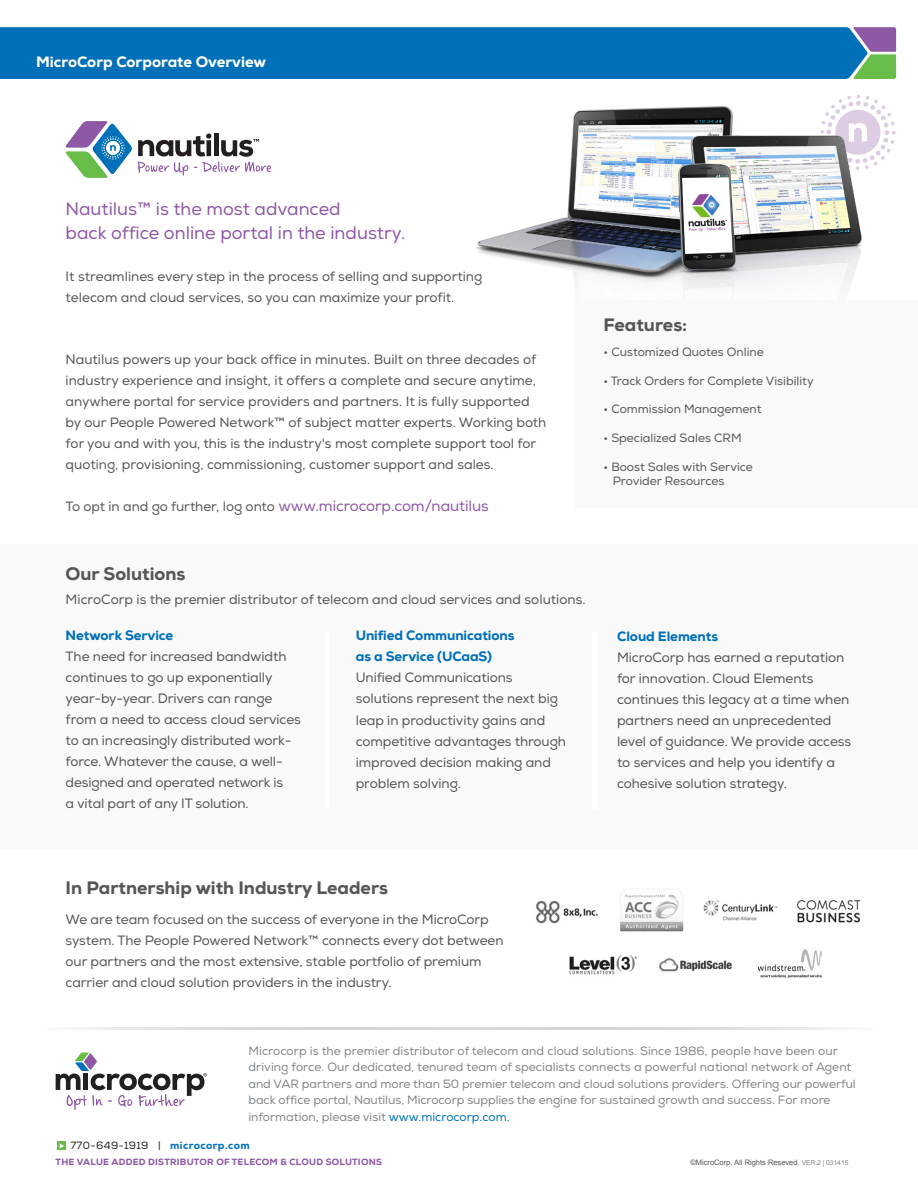
<style>
.page{position:relative;width:918px;height:1188px;background:#fff}
.page>*{position:absolute;margin:0;border:0;box-sizing:border-box;transform-origin:0 0}
.t1{font:18px/24px "Nexa";color:#8e58a4}
.t2{font:800 18px "Nexa";color:#55565a}
.t3{font:800 15px "Nexa";color:#fff}
.t4{font:13.5px/21px "Nexa";letter-spacing:-.005em;color:#55565a}
.t5{font:800 13.5px/21px "Nexa";letter-spacing:-.005em;color:#0070b9}
.t6{font:12px/16.5px "Nexa";letter-spacing:-.005em;color:#7d868c}
.t7{font:12px/14.4px "Nexa";color:#55565a}
.t8{font:10.5px "Nexa";letter-spacing:.035em;color:#231f20}
.t9{font:800 9px "Nexa";letter-spacing:.025em;color:#8e58a4}
.t10{font:7.5px "Arial";color:#55565a}
.s1{font-size:15px;color:#8e58a4}
.s2{color:#0070b9}
.s3{font-weight:800;color:#0070b9}
.s4{font-size:6.75px;color:#7d868c}
</style>
<div class="page">
<img style="left:476px;top:106px;width:386px;height:187px">
<svg style="left:56px;top:1052px;width:151px;height:58px"></svg>
<svg style="left:74px;top:1027px;width:772px;height:3px;background:#dcdcdd"></svg>
<svg style="left:57px;top:1141px;width:9px;height:9px"></svg>
<svg style="left:60px;top:1143px;width:4px;height:5px"></svg>
<div style="left:0;top:27px;width:853px;height:52px;background:#0070b9"></div>
<svg style="left:853px;top:27px;width:43px;height:52px;background:#79938e"></svg>
<div style="left:575px;top:300px;width:343px;height:208px;background:#f9f9f9"></div>
<div style="left:0;top:544px;width:918px;height:305px;background:#f9f9f9"></div>
<div style="left:325px;top:632px;width:5px;height:177px;background:#fff"></div>
<hr style="left:592px;top:632px;width:4px;height:177px;background:#fff">
<svg style="left:820px;top:95px;width:76px;height:75px"></svg>
<svg style="left:65px;top:121px;width:67px;height:57px"></svg>
<svg style="left:138px;top:133px;width:133px;height:43px"></svg>
<img style="left:536px;top:901px;width:62px;height:23px">
<img style="left:703px;top:900px;width:75px;height:21px">
<img style="left:620px;top:889px;width:64px;height:43px">
<img style="left:797px;top:900px;width:64px;height:23px">
<img style="left:659px;top:958px;width:73px;height:14px">
<img style="left:569px;top:955px;width:68px;height:20px">
<img style="left:757px;top:949px;width:66px;height:29px">
<p class="t3" style="left:36px;top:52px;width:232px">MicroCorp Corporate Overview</p>
<h1 class="t1" style="left:66px;top:198px;width:341px">Nautilus™ is the most advanced<br>back office online portal in the industry.</h1>
<p class="t4" style="left:66px;top:267px;width:418px">It streamlines every step in the process of selling and supporting telecom and cloud services, so you can maximize your profit.</p>
<p class="t4" style="left:66px;top:349px;width:482px">Nautilus powers up your back office in minutes. Built on three decades of industry experience and insight, it offers a complete and secure anytime, anywhere portal for service providers and partners. It is fully supported by our People Powered Network™ of subject matter experts. Working both for you and with you, this is the industry's most complete support tool for quoting, provisioning, commissioning, customer support and sales.</p>
<p class="t4" style="left:66px;top:496px;width:425px">To opt in and go further, log onto <span class="s1">www.microcorp.com/nautilus</span></p>
<h1 class="t2" style="left:604px;top:313px;width:85px">Features:</h1>
<p class="t7" style="left:604px;top:345px;width:162px">• Customized Quotes Online</p>
<p class="t7" style="left:604px;top:373px;width:212px">• Track Orders for Complete Visibility</p>
<p class="t7" style="left:604px;top:402px;width:159px">• Commission Management</p>
<p class="t7" style="left:604px;top:431px;width:140px">• Specialized Sales CRM</p>
<p class="t7" style="left:613px;top:460px;width:142px;text-indent:-9px">• Boost Sales with Service<br>Provider Resources</p>
<h1 class="t2" style="left:66px;top:563px;width:121px">Our Solutions</h1>
<p class="t4" style="left:66px;top:589px;width:522px">MicroCorp is the premier distributor of telecom and cloud services and solutions.</p>
<p class="t5" style="left:66px;top:625px;width:109px">Network Service</p>
<p class="t4" style="left:66px;top:647px;width:237px">The need for increased bandwidth continues to go up exponentially year-by-year. Drivers can range from a need to access cloud services to an increasingly distributed work&shy;force. Whatever the cause, a well&shy;designed and operated network is<br>a vital part of any IT solution.</p>
<p class="t5" style="left:356px;top:625px;width:160px">Unified Communications as a Service (UCaaS)</p>
<p class="t4" style="left:356px;top:668px;width:212px">Unified Communications solutions represent the next big leap in productivity gains and competitive advantages through improved decision making and problem solving.</p>
<p class="t5" style="left:617px;top:625px;width:103px">Cloud Elements</p>
<p class="t4" style="left:617px;top:647px;width:236px">MicroCorp has earned a reputation for innovation. Cloud Elements continues this legacy at a time when partners need an unprecedented level of guidance. We provide access to services and help you identify a cohesive solution strategy.</p>
<h1 class="t2" style="left:66px;top:876px;width:324px">In Partnership with Industry Leaders</h1>
<p class="t4" style="left:66px;top:909px;width:440px">We are team focused on the success of everyone in the MicroCorp system. The People Powered Network™ connects every dot between our partners and the most extensive, stable portfolio of premium carrier and cloud solution providers in the industry.</p>
<p class="t6" style="left:248px;top:1043px;width:609px">Microcorp is the premier distributor of telecom and cloud solutions. Since 1986, people have been our driving force. Our dedicated, tenured team of specialists connects a powerful national network of Agent and VAR partners and more than 50 premier telecom and cloud solutions providers. Offering our powerful back office portal, Nautilus, Microcorp supplies the engine for sustained growth and success. For more information, please visit <span class="s2">www.microcorp.com.</span></p>
<p class="t8" style="left:70px;top:1139px;width:181px">770-649-1919 | <span class="s3">microcorp.com</span></p>
<p class="t9" style="left:56px;top:1156px;width:328px">THE VALUE ADDED DISTRIBUTOR OF TELECOM &amp; CLOUD SOLUTIONS</p>
<p class="t10" style="left:690px;top:1158px;width:160px">©MicroCorp. All Rights Reseved. <span class="s4">VER.2 | 031415</span></p>
</div>
